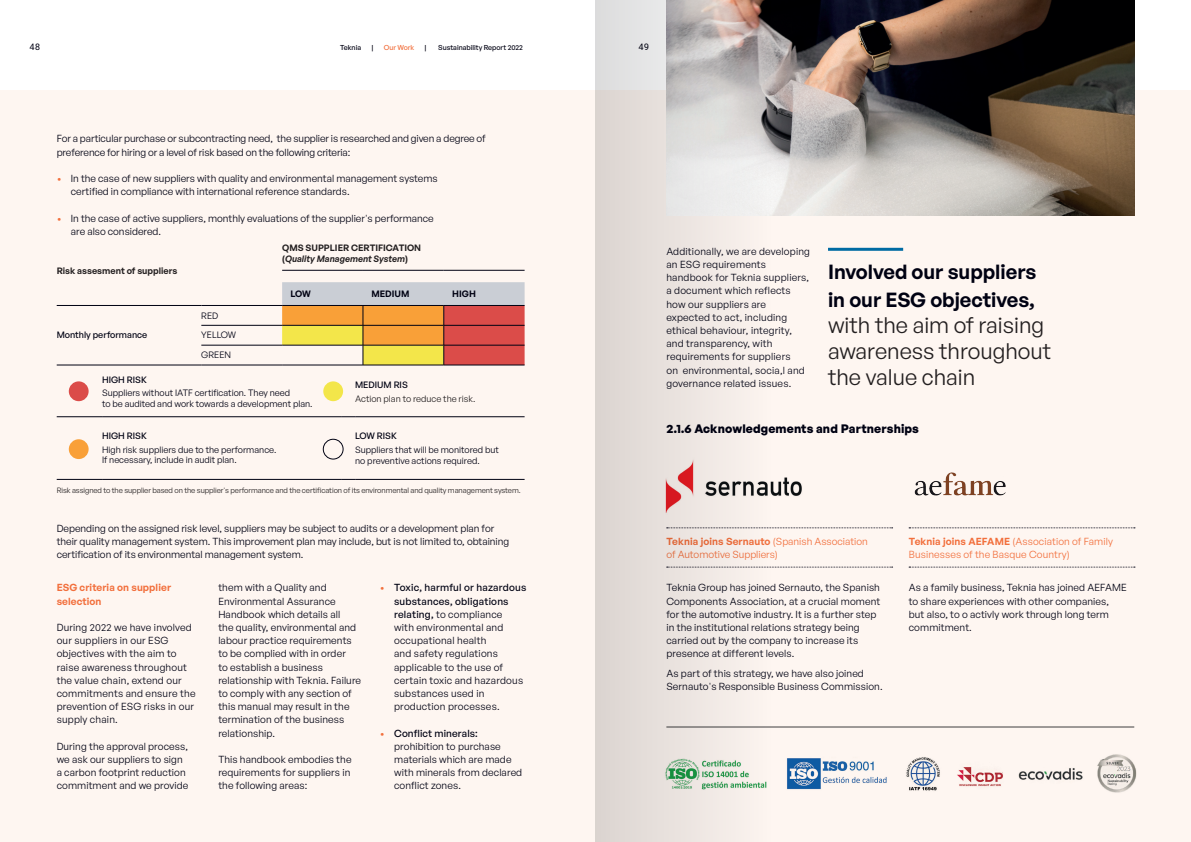
<style>
.page{position:relative;width:1191px;height:842px;background:#fff}
.page>*{position:absolute;margin:0;border:0;box-sizing:border-box;transform-origin:0 0}
.t1{font:22px/26px "General Sans";color:#231f20}
.t2{font:600 20px/28px "General Sans";color:#000112}
.t3{font:700 12px "General Sans";letter-spacing:.01em;color:#000112}
.t4{font:10px/13.2px "General Sans";letter-spacing:.01em;color:#000112}
.t5{font:10px/13.2px "General Sans";letter-spacing:-.01em;color:#000112}
.t6{font:10px/13.2px "General Sans";letter-spacing:.01em;color:#f26f3c}
.t7{font:600 10px/13.2px "General Sans";letter-spacing:.01em;color:#f26f3c}
.t8{font:9px/10.8px "General Sans";color:#000112}
.t9{font:600 9px/10.8px "General Sans";color:#231f20}
.t10{font:500 9px "General Sans";color:#000112}
.t11{font:9px "General Sans";color:#231f20}
.t12{font:600 9px "General Sans";color:#000112}
.t13{font:9px "Roboto Mono";color:#000112}
.t14{font:7.5px "General Sans";letter-spacing:-.01em;color:#231f20}
.t15{font:500 7px "General Sans";color:#000112}
.t16{font:500 7px "General Sans";color:#f26f3c}
.s1{color:#f26f3c}
.s2{font-style:italic}
.s3{font-weight:500}
.s4{font-weight:600}
</style>
<div class="page">
<div style="left:0;top:90px;width:1191px;height:752px;background:#fef6f1"></div>
<hr style="left:282px;top:270px;width:81px;height:1px;background:#000112">
<hr style="left:363px;top:270px;width:81px;height:1px;background:#000112">
<hr style="left:444px;top:270px;width:80px;height:1px;background:#000112">
<hr style="left:201px;top:305px;width:81px;height:1px;background:#000112">
<hr style="left:201px;top:325px;width:81px;height:1px;background:#000112">
<hr style="left:201px;top:345px;width:81px;height:1px;background:#000112">
<hr style="left:201px;top:365px;width:81px;height:1px;background:#000112">
<hr style="left:282px;top:365px;width:81px;height:1px;background:#000112">
<hr style="left:363px;top:365px;width:81px;height:1px;background:#000112">
<hr style="left:444px;top:365px;width:80px;height:1px;background:#000112">
<hr style="left:57px;top:305px;width:144px;height:1px;background:#000112">
<hr style="left:57px;top:365px;width:144px;height:1px;background:#000112">
<svg style="left:282px;top:282px;width:242px;height:83px;background:#d8a376"></svg>
<hr style="left:57px;top:417px;width:45px;height:1px;background:#000112">
<hr style="left:102px;top:417px;width:239px;height:1px;background:#000112">
<svg style="left:341px;top:417px;width:14px;height:1px"></svg>
<hr style="left:355px;top:417px;width:169px;height:1px;background:#000112">
<hr style="left:57px;top:479px;width:45px;height:1px;background:#000112">
<hr style="left:102px;top:479px;width:239px;height:1px;background:#000112">
<svg style="left:341px;top:479px;width:14px;height:1px"></svg>
<hr style="left:355px;top:479px;width:169px;height:1px;background:#000112">
<div style="left:69px;top:381px;width:20px;height:20px;background:#db4c49;border-radius:50%"></div>
<div style="left:323px;top:381px;width:20px;height:20px;background:#f3e64a;border-radius:50%"></div>
<div style="left:69px;top:439px;width:20px;height:20px;background:#f9a038;border-radius:50%"></div>
<div style="left:323px;top:439px;width:20px;height:20px;border:1px solid #000112;border-radius:50%"></div>
<img style="left:770px;top:0;width:364px;height:215px">
<hr style="left:828px;top:248px;width:75px;height:3px;background:#006ba3">
<svg style="left:770px;top:528px;width:122px;height:1px"></svg>
<svg style="left:770px;top:567px;width:122px;height:1px"></svg>
<svg style="left:909px;top:528px;width:226px;height:1px"></svg>
<svg style="left:909px;top:567px;width:226px;height:1px"></svg>
<img style="left:914px;top:472px;width:92px;height:24px">
<img style="left:770px;top:477px;width:32px;height:19px">
<img style="left:906px;top:757px;width:34px;height:34px">
<img style="left:957px;top:767px;width:126px;height:20px">
<img style="left:787px;top:758px;width:100px;height:32px">
<img style="left:1097px;top:754px;width:39px;height:39px">
<hr style="left:666px;top:727px;width:468px;height:1px;background:#3e3e3f">
<svg style="left:595px;top:0;width:175px;height:842px"></svg>
<p class="t13" style="left:29px;top:41px;width:12px">48</p>
<p class="t15" style="left:340px;top:43px;width:23px">Teknia</p>
<p class="t15" style="left:371px;top:43px;width:4px">|</p>
<p class="t16" style="left:384px;top:43px;width:32px">Our Work</p>
<p class="t15" style="left:424px;top:43px;width:4px">|</p>
<p class="t15" style="left:438px;top:43px;width:86px">Sustainability Report 2022</p>
<p class="t13" style="left:638px;top:41px;width:12px">49</p>
<p class="t5" style="left:57px;top:132px;width:430px">For a particular purchase or subcontracting need, the supplier is researched and given a degree of preference for hiring or a level of risk based on the following criteria:</p>
<p class="t4" style="left:71px;top:172px;width:368px;text-indent:-14px"><span class="s1">•</span> In the case of new suppliers with quality and environmental management systems certified in compliance with international reference standards.</p>
<p class="t4" style="left:71px;top:211px;width:364px;text-indent:-14px"><span class="s1">•</span> In the case of active suppliers, monthly evaluations of the supplier's performance are also considered.</p>
<p class="t9" style="left:57px;top:265px;width:122px">Risk assesment of suppliers</p>
<p class="t10" style="left:57px;top:329px;width:92px">Monthly performance</p>
<p class="t8" style="left:201px;top:310px;width:19px">RED</p>
<p class="t8" style="left:201px;top:329px;width:36px">YELLOW</p>
<p class="t8" style="left:201px;top:349px;width:31px">GREEN</p>
<p class="t9" style="left:282px;top:242px;width:141px">QMS SUPPLIER CERTIFICATION (<span class="s2">Quality Management System</span>)</p>
<p class="t12" style="left:291px;top:288px;width:22px">LOW</p>
<p class="t12" style="left:371px;top:288px;width:39px">MEDIUM</p>
<p class="t12" style="left:452px;top:288px;width:25px">HIGH</p>
<p class="t10" style="left:102px;top:374px;width:46px">HIGH RISK</p>
<p class="t8" style="left:102px;top:387px;width:212px">Suppliers without IATF certification. They need<br>to be audited and work towards a development plan.</p>
<p class="t10" style="left:355px;top:379px;width:54px">MEDIUM RIS</p>
<p class="t11" style="left:355px;top:393px;width:122px">Action plan to reduce the risk.</p>
<p class="t10" style="left:102px;top:430px;width:46px">HIGH RISK</p>
<p class="t8" style="left:102px;top:444px;width:176px">High risk suppliers due to the performance.<br>If necessary, include in audit plan.</p>
<p class="t10" style="left:355px;top:430px;width:43px">LOW RISK</p>
<p class="t8" style="left:355px;top:444px;width:145px">Suppliers that will be monitored but no preventive actions required.</p>
<p class="t14" style="left:57px;top:485px;width:465px">Risk assigned to the supplier based on the supplier's performance and the certification of its environmental and quality management system.</p>
<p class="t4" style="left:57px;top:521px;width:454px">Depending on the assigned risk level, suppliers may be subject to audits or a development plan for their quality management system. This improvement plan may include, but is not limited to, obtaining certification of its environmental management system.</p>
<p class="t7" style="left:57px;top:581px;width:116px">ESG criteria on supplier selection</p>
<p class="t4" style="left:57px;top:620px;width:140px">During 2022 we have involved our suppliers in our ESG objectives with the aim to raise awareness throughout the value chain, extend our commitments and ensure the prevention of ESG risks in our supply chain.</p>
<p class="t4" style="left:57px;top:739px;width:133px">During the approval process, we ask our suppliers to sign a carbon footprint reduction commitment and we provide</p>
<p class="t4" style="left:218px;top:581px;width:144px">them with a Quality and<br>Environmental Assurance<br>Handbook which details all<br>the quality, environmental and labour practice requirements to be complied with in order<br>to establish a business relationship with Teknia. Failure to comply with any section of this manual may result in the termination of the business relationship.</p>
<p class="t4" style="left:218px;top:752px;width:135px">This handbook embodies the requirements for suppliers in the following areas:</p>
<p class="t4" style="left:394px;top:581px;width:134px;text-indent:-14px"><span class="s1">•</span> <span class="s3">Toxic, harmful or hazardous substances, obligations relating,</span> to compliance<br>with environmental and occupational health<br>and safety regulations applicable to the use of certain toxic and hazardous substances used in production processes.</p>
<p class="t4" style="left:394px;top:726px;width:130px;text-indent:-14px"><span class="s1">•</span> <span class="s3">Conflict minerals: </span>prohibition to purchase materials which are made with minerals from declared conflict zones.</p>
<p class="t4" style="left:666px;top:244px;width:145px">Additionally, we are developing an ESG requirements handbook for Teknia suppliers, a document which reflects how our suppliers are expected to act, including ethical behaviour, integrity, and transparency, with requirements for suppliers<br>on environmental, socia,l and governance related issues.</p>
<h2 class="t2" style="left:828px;top:257px;width:210px">Involved our suppliers in our ESG objectives,</h2>
<h1 class="t1" style="left:828px;top:312px;width:225px">with the aim of raising awareness throughout the value chain</h1>
<p class="t3" style="left:666px;top:421px;width:254px">2.1.6 Acknowledgements and Partnerships</p>
<p class="t6" style="left:666px;top:535px;width:203px"><span class="s4">Teknia joins Sernauto</span> (Spanish Association of Automotive Suppliers)</p>
<p class="t4" style="left:666px;top:581px;width:215px">Teknia Group has joined Sernauto, the Spanish Components Association, at a crucial moment for the automotive industry. It is a further step in the institutional relations strategy being carried out by the company to increase its presence at different levels.</p>
<p class="t4" style="left:666px;top:667px;width:218px">As part of this strategy, we have also joined<br>Sernauto's Responsible Business Commission.</p>
<p class="t6" style="left:909px;top:535px;width:206px"><span class="s4">Teknia joins AEFAME</span> (Association of Family<br>Businesses of the Basque Country)</p>
<p class="t4" style="left:909px;top:581px;width:220px">As a family business, Teknia has joined AEFAME to share experiences with other companies, but also, to o activly work through long term commitment.</p>
</div>
